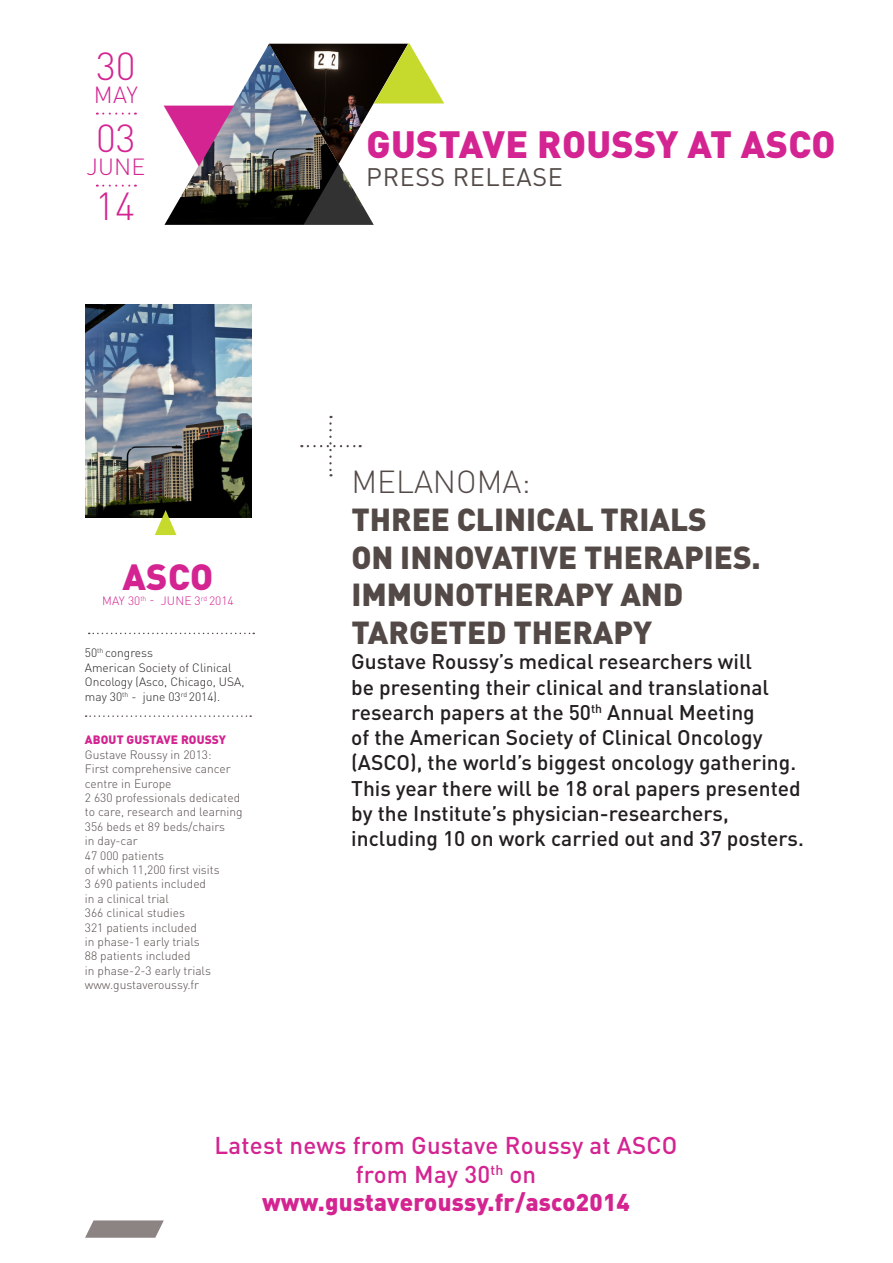
<style>
.page{position:relative;width:893px;height:1263px;background:#fff}
.page>*{position:absolute;margin:0;border:0;box-sizing:border-box;transform-origin:0 0}
.t1{font:300 38.7px "DIN Pro";color:#d32491}
.t2{font:300 38.55px "DIN Pro";color:#d32491}
.t3{font:900 37.65px "DIN Pro";letter-spacing:.01em;color:#d32491}
.t4{font:900 36px "DIN Pro";color:#d32491}
.t5{font:900 31.5px/37.8px "DIN Pro";color:#534a47}
.t6{font:300 31.5px "DIN Pro";color:#534a47}
.t7{font:25.05px "DIN Pro";letter-spacing:.03em;color:#534a47}
.t8{font:500 24px "DIN Pro";letter-spacing:.01em;color:#d32491}
.t9{font:900 24px "DIN Pro";letter-spacing:.01em;color:#d32491}
.t10{font:300 23.1px "DIN Pro";letter-spacing:.01em;color:#d32491}
.t11{font:500 21px/25.2px "DIN Pro";color:#231f20}
.t12{font:300 12px "DIN Pro";color:#534a47}
.t13{font:300 12px/14.4px "DIN Pro";color:#231f20}
.t14{font:300 12px "DIN Pro";color:#d32491}
.t15{font:900 12px "DIN Pro";letter-spacing:.01em;color:#d32491}
</style>
<div class="page">
<svg style="left:308px;top:416px;width:53px;height:60px"></svg>
<img style="left:86px;top:304px;width:166px;height:214px">
<svg style="left:155px;top:510px;width:21px;height:25px"></svg>
<svg style="left:85px;top:1220px;width:79px;height:18px"></svg>
<svg style="left:86px;top:715px;width:165px;height:2px"></svg>
<svg style="left:89px;top:633px;width:165px;height:1px"></svg>
<img style="left:164px;top:44px;width:139px;height:181px">
<svg style="left:164px;top:106px;width:70px;height:60px"></svg>
<img style="left:269px;top:44px;width:139px;height:120px">
<svg style="left:303px;top:164px;width:71px;height:61px"></svg>
<svg style="left:374px;top:43px;width:70px;height:60px"></svg>
<svg style="left:97px;top:113px;width:39px;height:2px"></svg>
<svg style="left:97px;top:185px;width:39px;height:2px"></svg>
<p class="t2" style="left:96px;top:40px;width:41px">30</p>
<p class="t10" style="left:94px;top:79px;width:45px">MAY</p>
<p class="t2" style="left:96px;top:112px;width:41px">03</p>
<p class="t10" style="left:86px;top:151px;width:61px">JUNE</p>
<p class="t1" style="left:95px;top:180px;width:41px">14</p>
<p class="t4" style="left:122px;top:553px;width:92px">ASCO</p>
<p class="t14" style="left:102px;top:592px;width:133px">MAY 30<sup>th</sup> - JUNE 3<sup>rd</sup> 2014</p>
<p class="t13" style="left:85px;top:645px;width:70px">50<sup>th</sup> congress</p>
<p class="t13" style="left:85px;top:660px;width:161px">American Society of Clinical<br>Oncology (Asco, Chicago, USA,</p>
<p class="t13" style="left:85px;top:688px;width:137px">may 30<sup>th</sup> - june 03<sup>rd</sup> 2014).</p>
<p class="t15" style="left:85px;top:732px;width:143px">ABOUT GUSTAVE ROUSSY</p>
<p class="t12" style="left:85px;top:746px;width:128px">Gustave Roussy in 2013:</p>
<p class="t12" style="left:85px;top:761px;width:147px">First comprehensive cancer</p>
<p class="t12" style="left:85px;top:775px;width:88px">centre in Europe</p>
<p class="t12" style="left:85px;top:789px;width:157px">2 630 professionals dedicated</p>
<p class="t12" style="left:85px;top:804px;width:159px">to care, research and learning</p>
<p class="t12" style="left:85px;top:818px;width:142px">356 beds et 89 beds/chairs</p>
<p class="t12" style="left:85px;top:833px;width:54px">in day-car</p>
<p class="t12" style="left:85px;top:847px;width:81px">47 000 patients</p>
<p class="t12" style="left:85px;top:861px;width:136px">of which 11,200 first visits</p>
<p class="t12" style="left:85px;top:876px;width:123px">3 690 patients included</p>
<p class="t12" style="left:85px;top:890px;width:86px">in a clinical trial</p>
<p class="t12" style="left:85px;top:905px;width:102px">366 clinical studies</p>
<p class="t12" style="left:85px;top:919px;width:113px">321 patients included</p>
<p class="t12" style="left:85px;top:933px;width:116px">in phase-1 early trials</p>
<p class="t12" style="left:85px;top:948px;width:107px">88 patients included</p>
<p class="t12" style="left:85px;top:962px;width:128px">in phase-2-3 early trials</p>
<p class="t12" style="left:85px;top:977px;width:116px">www.gustaveroussy.fr</p>
<p class="t3" style="left:366px;top:119px;width:471px">GUSTAVE ROUSSY AT ASCO</p>
<p class="t7" style="left:366px;top:160px;width:198px">PRESS RELEASE</p>
<p class="t6" style="left:351px;top:460px;width:181px">MELANOMA:</p>
<p class="t5" style="left:351px;top:499px;width:411px">THREE CLINICAL TRIALS<br>ON INNOVATIVE THERAPIES.<br>IMMUNOTHERAPY AND<br>TARGETED THERAPY</p>
<p class="t11" style="left:351px;top:648px;width:454px">Gustave Roussy’s medical researchers will<br>be presenting their clinical and translational research papers at the 50<sup>th</sup> Annual Meeting<br>of the American Society of Clinical Oncology (ASCO), the world’s biggest oncology gathering.<br>This year there will be 18 oral papers presented by the Institute’s physician-researchers, including 10 on work carried out and 37 posters.</p>
<p class="t8" style="left:215px;top:1129px;width:464px">Latest news from Gustave Roussy at ASCO</p>
<p class="t8" style="left:356px;top:1157px;width:182px">from May 30<sup>th</sup> on</p>
<p class="t9" style="left:262px;top:1186px;width:369px">www.gustaveroussy.fr/asco2014</p>
</div>
